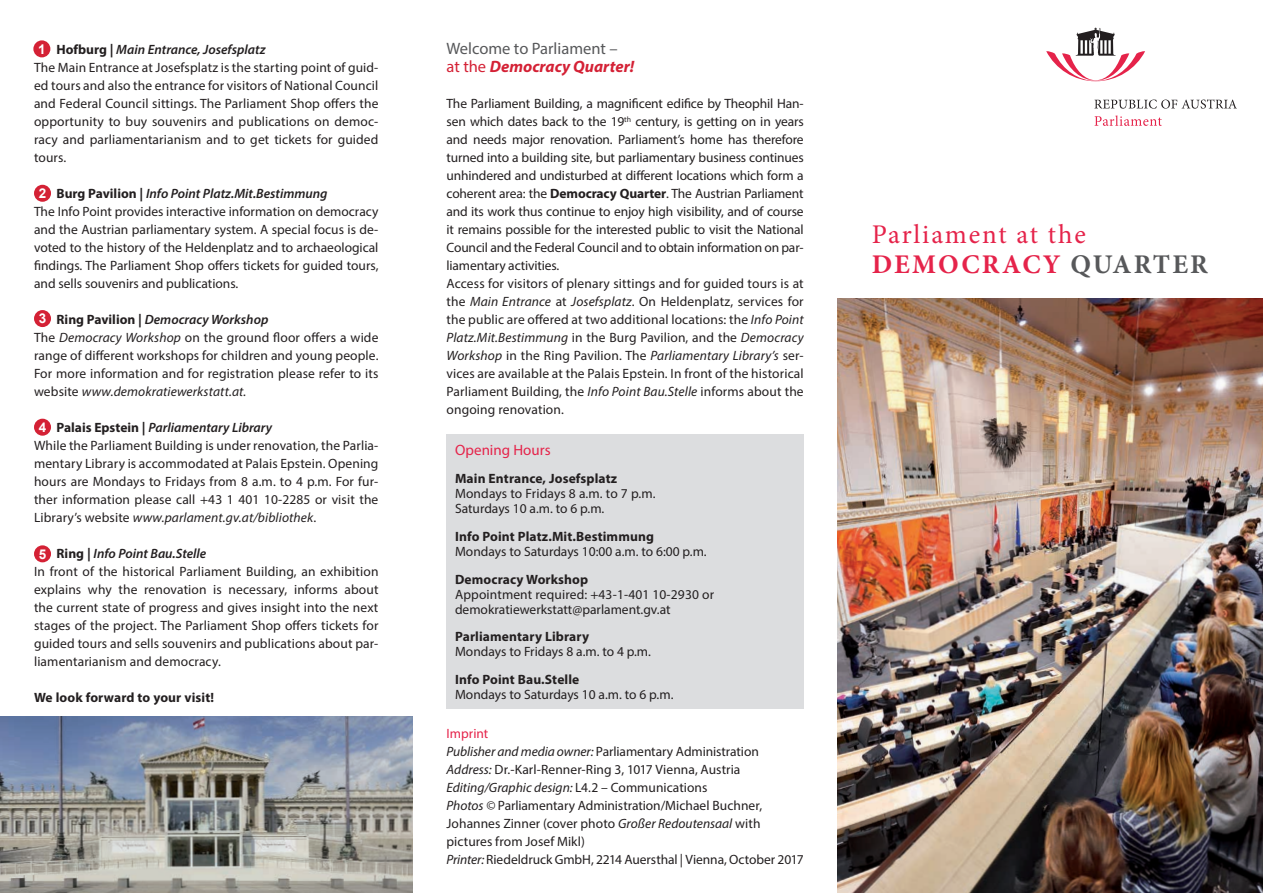
<style>
.page{position:relative;width:1263px;height:893px;background:#fff}
.page>*{position:absolute;margin:0;border:0;box-sizing:border-box;transform-origin:0 0}
.t1{font:700 27px "Minion Pro";letter-spacing:.08em;color:#e5234a}
.t2{font:27px "Minion Pro";letter-spacing:.065em;color:#e5234a}
.Fließtext_Abstand_da{font:italic 700 16.5px "Myriad Pro";color:#d42135}
.t3{font:16.5px "Myriad Pro";color:#57585a}
.Kasten_Überschrift_A{font:15px "Myriad Pro";color:#e5234a}
.Fließtext_Abstand_da-2{font:13.5px/18px "Myriad Pro";letter-spacing:.01em;color:#231f20;text-align:justify}
.Fließtext_kein_Absta{font:13.5px/18px "Myriad Pro";color:#231f20;text-align:justify}
.Fließtext{font:13.5px/18px "Myriad Pro";color:#231f20}
.Überschrift_2{font:italic 600 13.5px "Myriad Pro";color:#231f20}
.Kasten_Text_Abstand{font:13.5px "Myriad Pro";color:#231f20}
.t4{font:700 13.5px "Myriad Pro";letter-spacing:.01em;color:#231f20}
.Fließtext-2{font:italic 13.5px "Myriad Pro";color:#231f20}
.Fließtext-3{font:13.5px "Myriad Pro";letter-spacing:.005em;color:#e5234a}
.t5{font:700 13.5px "Arial";color:#fff}
.s1{font-weight:700;font-style:normal}
.s2{font-style:italic}
.s3{font-weight:400;font-style:normal}
.s4{font-weight:700}
.s5{font-style:normal}
.s6{color:#57585a}
</style>
<div class="page">
<svg style="left:1094px;top:99px;width:143px;height:10px"></svg>
<svg style="left:1094px;top:115px;width:68px;height:11px"></svg>
<svg style="left:1046px;top:27px;width:99px;height:54px"></svg>
<div style="left:33px;top:40px;width:17px;height:17px;background:#d42135;border-radius:50%"></div>
<div style="left:34px;top:185px;width:17px;height:17px;background:#d42135;border-radius:50%"></div>
<div style="left:34px;top:310px;width:17px;height:17px;background:#d42135;border-radius:50%"></div>
<div style="left:34px;top:419px;width:17px;height:17px;background:#d42135;border-radius:50%"></div>
<div style="left:34px;top:545px;width:17px;height:17px;background:#d42135;border-radius:50%"></div>
<div style="left:446px;top:434px;width:358px;height:274px;background:#dcdddf"></div>
<img style="left:0;top:716px;width:413px;height:177px">
<img style="left:838px;top:298px;width:425px;height:595px">
<p class="Überschrift_2" style="left:57px;top:41px;width:210px"><span class="s1">Hofburg |</span> Main Entrance, Josefsplatz</p>
<p class="Fließtext_Abstand_da-2" style="left:34px;top:58px;width:346px">The Main Entrance at Josefsplatz is the starting point of guid&shy;ed tours and also the entrance for visitors of National Council and Federal Council sittings. The Parliament Shop offers the opportunity to buy souvenirs and publications on democ&shy;racy and parliamentarianism and to get tickets for guided tours.</p>
<p class="Überschrift_2" style="left:57px;top:185px;width:273px"><span class="s1">Burg Pavilion |</span> Info Point Platz.Mit.Bestimmung</p>
<p class="Fließtext_Abstand_da-2" style="left:34px;top:202px;width:346px">The Info Point provides interactive information on democracy and the Austrian parliamentary system. A special focus is de&shy;voted to the history of the Heldenplatz and to archaeological findings. The Parliament Shop offers tickets for guided tours, and sells souvenirs and publications.</p>
<p class="Überschrift_2" style="left:57px;top:311px;width:213px"><span class="s1">Ring Pavilion |</span> Democracy Workshop</p>
<p class="Fließtext_Abstand_da-2" style="left:34px;top:328px;width:346px">The <span class="s2">Democracy Workshop</span> on the ground floor offers a wide range of different workshops for children and young people.<br>For more information and for registration please refer to its website <span class="s2">www.demokratiewerkstatt.at.</span></p>
<p class="Überschrift_2" style="left:57px;top:419px;width:217px"><span class="s1">Palais Epstein |</span> Parliamentary Library</p>
<p class="Fließtext_Abstand_da-2" style="left:34px;top:436px;width:346px">While the Parliament Building is under renovation, the Parlia&shy;mentary Library is accommodated at Palais Epstein. Opening hours are Mondays to Fridays from 8 a.m. to 4 p.m. For fur&shy;ther information please call +43 1 401 10-2285 or visit the Library’s website <span class="s2">www.parlament.gv.at/bibliothek</span>.</p>
<p class="Überschrift_2" style="left:57px;top:545px;width:151px"><span class="s1">Ring |</span> Info Point Bau.Stelle</p>
<p class="Fließtext_Abstand_da-2" style="left:34px;top:562px;width:346px">In front of the historical Parliament Building, an exhibition explains why the renovation is necessary, informs about the current state of progress and gives insight into the next stages of the project. The Parliament Shop offers tickets for guided tours and sells souvenirs and publications about par&shy;liamentarianism and democracy.</p>
<p class="t4" style="left:34px;top:689px;width:182px">We look forward to your visit!</p>
<p class="t5" style="left:38px;top:40px;width:9px">1</p>
<p class="t5" style="left:39px;top:184px;width:9px">2</p>
<p class="t5" style="left:39px;top:310px;width:9px">3</p>
<p class="t5" style="left:39px;top:418px;width:9px">4</p>
<p class="t5" style="left:39px;top:545px;width:9px">5</p>
<p class="t3" style="left:446px;top:38px;width:173px">Welcome to Parliament –</p>
<p class="Fließtext_Abstand_da" style="left:446px;top:56px;width:189px"><span class="s3">at the</span> Democracy Quarter!</p>
<p class="Fließtext_kein_Absta" style="left:446px;top:94px;width:359px">The Parliament Building, a magnificent edifice by Theophil Han&shy;sen which dates back to the 19<sup>th</sup> century, is getting on in years and needs major renovation. Parliament’s home has therefore turned into a building site, but parliamentary business continues unhindered and undisturbed at different locations which form a coherent area: the <span class="s4">Democracy Quarter</span>. The Austrian Parliament and its work thus continue to enjoy high visibility, and of course it remains possible for the interested public to visit the National Council and the Federal Council and to obtain information on par&shy;liamentary activities.</p>
<p class="Fließtext_Abstand_da-2" style="left:446px;top:274px;width:359px">Access for visitors of plenary sittings and for guided tours is at the <span class="s2">Main Entrance</span> at <span class="s2">Josefsplatz</span>. On Heldenplatz, services for the public are offered at two additional locations: the <span class="s2">Info Point Platz.Mit.Bestimmung</span> in the Burg Pavilion, and the <span class="s2">Democracy Workshop</span> in the Ring Pavilion. The <span class="s2">Parliamentary Library’s</span> ser&shy;vices are available at the Palais Epstein. In front of the historical Parliament Building, the <span class="s2">Info Point Bau.Stelle</span> informs about the ongoing renovation.</p>
<p class="Kasten_Überschrift_A" style="left:455px;top:441px;width:97px">Opening Hours</p>
<p class="t4" style="left:455px;top:470px;width:164px">Main Entrance, Josefsplatz</p>
<p class="Fließtext_kein_Absta" style="left:455px;top:484px;width:202px">Mondays to Fridays 8 a.m. to 7 p.m.</p>
<p class="Kasten_Text_Abstand" style="left:455px;top:500px;width:151px">Saturdays 10 a.m. to 6 p.m.</p>
<p class="t4" style="left:455px;top:527px;width:201px">Info Point Platz.Mit.Bestimmung</p>
<p class="Kasten_Text_Abstand" style="left:455px;top:543px;width:253px">Mondays to Saturdays 10:00 a.m. to 6:00 p.m.</p>
<p class="t4" style="left:455px;top:570px;width:135px">Democracy Workshop</p>
<p class="Fließtext_kein_Absta" style="left:455px;top:585px;width:261px">Appointment required: +43-1-401 10-2930 or</p>
<p class="Kasten_Text_Abstand" style="left:455px;top:601px;width:217px">demokratiewerkstatt@parlament.gv.at</p>
<p class="t4" style="left:455px;top:628px;width:136px">Parliamentary Library</p>
<p class="Kasten_Text_Abstand" style="left:455px;top:643px;width:198px">Mondays to Fridays 8 a.m. to 4 p.m.</p>
<p class="t4" style="left:455px;top:671px;width:126px">Info Point Bau.Stelle</p>
<p class="Kasten_Text_Abstand" style="left:455px;top:686px;width:220px">Mondays to Saturdays 10 a.m. to 6 p.m.</p>
<p class="Fließtext-3" style="left:446px;top:725px;width:43px">Imprint</p>
<p class="Fließtext" style="left:446px;top:742px;width:314px"><span class="s2">Publisher and media owner:</span> Parliamentary Administration</p>
<p class="Fließtext" style="left:446px;top:760px;width:295px"><span class="s2">Address:</span> Dr.-Karl-Renner-Ring 3, 1017 Vienna, Austria</p>
<p class="Fließtext-2" style="left:446px;top:779px;width:262px">Editing/Graphic design: <span class="s5">L4.2 – Communications</span></p>
<p class="Fließtext" style="left:446px;top:796px;width:317px"><span class="s2">Photos ©</span> Parliamentary Administration/Michael Buchner,<br>Johannes Zinner (cover photo <span class="s2">Großer Redoutensaal</span> with pictures from Josef Mikl)</p>
<p class="Fließtext" style="left:446px;top:850px;width:359px"><span class="s2">Printer:</span> Riedeldruck GmbH, 2214 Auersthal | Vienna, October 2017</p>
<p class="t2" style="left:872px;top:216px;width:216px">Parliament at the</p>
<p class="t1" style="left:872px;top:245px;width:338px">DEMOCRACY <span class="s6">QUARTER</span></p>
</div>
